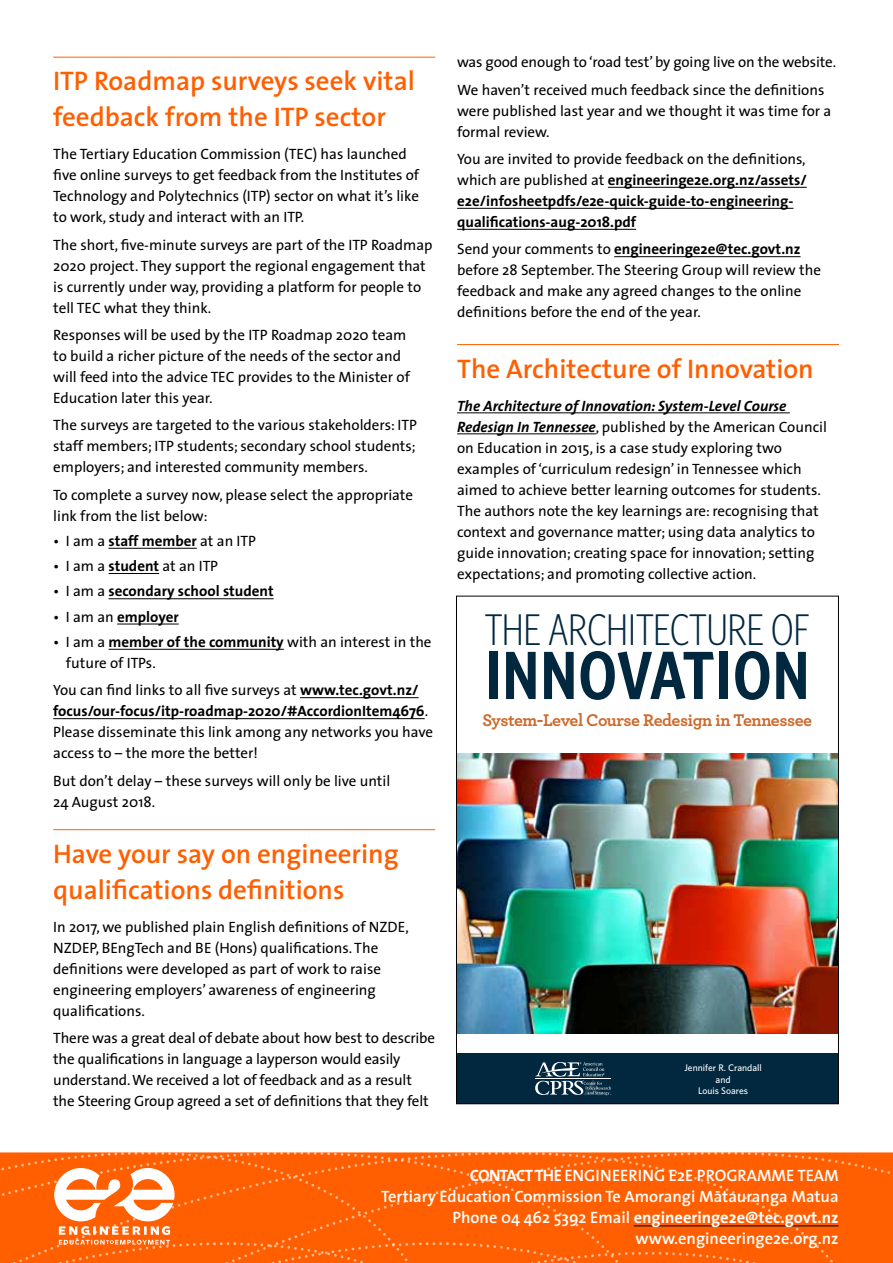
<style>
.page{position:relative;width:893px;height:1263px;background:#fff}
.page>*{position:absolute;margin:0;border:0;box-sizing:border-box;transform-origin:0 0}
.t1{font:600 68.4px "Whitney Condensed";letter-spacing:.02em;color:#02283f}
.t2{font:300 44.4px "Whitney Condensed";letter-spacing:-.01em;color:#02283f}
.t3{font:600 27px/36px "The Sans";color:#ff5f00}
.t4{font:700 17.7px "Archer";letter-spacing:-.025em;color:#cd6a2d}
.t5{font:600 16.5px/21px "The Sans";color:#fff;text-align:right}
.t6{font:15px/21px "The Sans";color:#000}
.t7{font:700 15px/21px "The Sans";color:#000}
.t8{font:500 9.6px/11.6px "Whitney";color:#fff;text-align:center}
.s1{font-weight:700}
.s2{font-weight:400}
.s3{font-weight:700;font-style:italic}
</style>
<div class="page">
<div style="left:848px;top:1152px;width:45px;height:111px;background:#ff5f00"></div>
<svg style="left:633px;top:1152px;width:215px;height:111px;background:#ff680e"></svg>
<svg style="left:421px;top:1152px;width:212px;height:16px;background:#ff6a11"></svg>
<svg style="left:0;top:1152px;width:421px;height:16px;background:#ff6a11"></svg>
<hr style="left:53px;top:57px;width:382px;height:1px;background:#ff5f00">
<hr style="left:109px;top:548px;width:88px;height:1px;background:#000">
<hr style="left:109px;top:573px;width:50px;height:1px;background:#000">
<hr style="left:109px;top:598px;width:165px;height:1px;background:#000">
<hr style="left:117px;top:624px;width:62px;height:1px;background:#000">
<hr style="left:109px;top:649px;width:175px;height:1px;background:#000">
<hr style="left:300px;top:697px;width:119px;height:1px;background:#000">
<hr style="left:53px;top:718px;width:372px;height:1px;background:#000">
<hr style="left:53px;top:829px;width:382px;height:1px;background:#ff5f00">
<svg style="left:0;top:1168px;width:847px;height:95px;background:#fe6810"></svg>
<hr style="left:608px;top:187px;width:199px;height:1px;background:#000">
<hr style="left:457px;top:208px;width:336px;height:1px;background:#000">
<hr style="left:457px;top:229px;width:179px;height:1px;background:#000">
<hr style="left:614px;top:256px;width:186px;height:1px;background:#000">
<hr style="left:457px;top:344px;width:382px;height:1px;background:#ff5f00">
<hr style="left:457px;top:413px;width:333px;height:1px;background:#000">
<hr style="left:457px;top:434px;width:139px;height:1px;background:#000">
<img style="left:458px;top:754px;width:378px;height:280px">
<div style="left:457px;top:1053px;width:381px;height:51px;background:#02283f"></div>
<svg style="left:535px;top:1062px;width:76px;height:33px"></svg>
<h3 class="t3" style="left:53px;top:62px;width:363px">ITP Roadmap surveys seek vital feedback from the ITP sector</h3>
<p class="t6" style="left:53px;top:143px;width:367px">The Tertiary Education Commission (TEC) has launched five online surveys to get feedback from the Institutes of Technology and Polytechnics (ITP) sector on what it’s like to work, study and interact with an ITP.</p>
<p class="t6" style="left:53px;top:234px;width:381px">The short, five-minute surveys are part of the ITP Roadmap 2020 project. They support the regional engagement that is currently under way, providing a platform for people to tell TEC what they think.</p>
<p class="t6" style="left:53px;top:324px;width:358px">Responses will be used by the ITP Roadmap 2020 team to build a richer picture of the needs of the sector and will feed into the advice TEC provides to the Minister of Education later this year.</p>
<p class="t6" style="left:53px;top:414px;width:365px;text-align:justify">The surveys are targeted to the various stakeholders: ITP staff members; ITP students; secondary school students; employers; and interested community members.</p>
<p class="t6" style="left:53px;top:484px;width:361px">To complete a survey now, please select the appropriate link from the list below:</p>
<p class="t6" style="left:53px;top:530px;width:204px">• I am a <span class="s1">staff member</span> at an ITP</p>
<p class="t6" style="left:53px;top:555px;width:166px">• I am a <span class="s1">student</span> at an ITP</p>
<p class="t7" style="left:53px;top:580px;width:222px"><span class="s2">• I am a</span> secondary school student</p>
<p class="t7" style="left:53px;top:606px;width:127px"><span class="s2">• I am an</span> employer</p>
<p class="t6" style="left:66px;top:631px;width:367px;text-indent:-13px">• I am a <span class="s1">member of the community</span> with an interest in the future of ITPs.</p>
<p class="t6" style="left:53px;top:679px;width:381px">You can find links to all five surveys at <span class="s1">www.tec.govt.nz/ focus/our-focus/itp-roadmap-2020/#AccordionItem4676</span>.<br>Please disseminate this link among any networks you have access to – the more the better!</p>
<p class="t6" style="left:53px;top:770px;width:339px">But don’t delay – these surveys will only be live until<br>24 August 2018.</p>
<h3 class="t3" style="left:53px;top:835px;width:347px">Have your say on engineering qualifications definitions</h3>
<p class="t6" style="left:53px;top:916px;width:357px">In 2017, we published plain English definitions of NZDE, NZDEP, BEngTech and BE (Hons) qualifications. The definitions were developed as part of work to raise engineering employers’ awareness of engineering qualifications.</p>
<p class="t6" style="left:53px;top:1027px;width:383px">There was a great deal of debate about how best to describe the qualifications in language a layperson would easily understand. We received a lot of feedback and as a result the Steering Group agreed a set of definitions that they felt</p>
<p class="t6" style="left:457px;top:48px;width:380px;line-height:27.3px">was good enough to ‘road test’ by going live on the website.<br>We haven’t received much feedback since the definitions</p>
<p class="t6" style="left:457px;top:100px;width:376px">were published last year and we thought it was time for a formal review.</p>
<p class="t7" style="left:457px;top:148px;width:351px"><span class="s2">You are invited to provide feedback on the definitions, which are published at</span> engineeringe2e.org.nz/assets/ e2e/infosheetpdfs/e2e-quick-guide-to-engineering&shy;qualifications-aug-2018.pdf</p>
<p class="t6" style="left:457px;top:238px;width:365px">Send your comments to <span class="s1">engineeringe2e@tec.govt.nz </span>before 28 September. The Steering Group will review the feedback and make any agreed changes to the online definitions before the end of the year.</p>
<h3 class="t3" style="left:457px;top:350px;width:358px">The Architecture of Innovation</h3>
<p class="t6" style="left:457px;top:395px;width:371px"><span class="s3">The Architecture of Innovation: System-Level Course Redesign In Tennessee</span>, published by the American Council on Education in 2015, is a case study exploring two examples of ‘curriculum redesign’ in Tennessee which aimed to achieve better learning outcomes for students.<br>The authors note the key learnings are: recognising that context and governance matter; using data analytics to guide innovation; creating space for innovation; setting expectations; and promoting collective action.</p>
<h2 class="t2" style="left:485px;top:604px;width:326px">THE ARCHITECTURE OF</h2>
<h1 class="t1" style="left:485px;top:632px;width:326px">INNOVATION</h1>
<p class="t4" style="left:482px;top:706px;width:331px">System-Level Course Redesign in Tennessee</p>
<p class="t8" style="left:684px;top:1062px;width:79px">Jennifer R. Crandall and<br>Louis Soares</p>
<p class="t5" style="left:381px;top:1165px;width:459px"><span class="s1">CONTACT THE</span> ENGINEERING E2E PROGRAMME TEAM<br>Tertiary Education Commission Te Amorangi Ma-tauranga Matua Phone 04 462 5392 Email <span class="s1">engineeringe2e@tec.govt.nz </span>www.engineeringe2e.org.nz</p>
</div>
